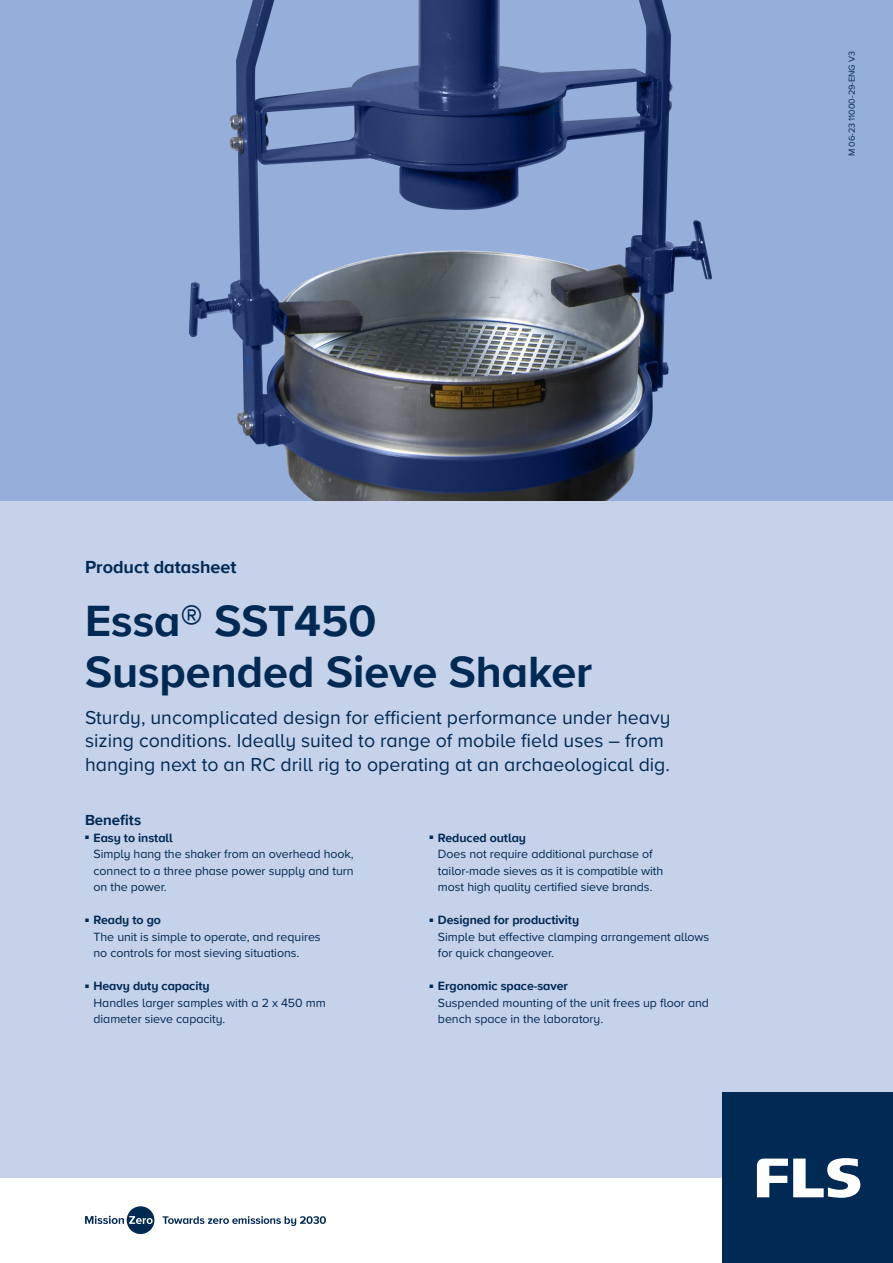
<style>
.page{position:relative;width:893px;height:1263px;background:#fff}
.page>*{position:absolute;margin:0;border:0;box-sizing:border-box;transform-origin:0 0}
.Heading_level_1{font:700 45px "Proxima Nova";color:#002954}
.Lead_paragraph{font:19.5px/23.4px "Proxima Nova";color:#002954}
.Descriptor{font:700 18px "Proxima Nova";color:#002954}
.Heading_2{font:700 15px "Proxima Nova";color:#002954}
.t1{font:12.3px/16.5px "Proxima Nova";letter-spacing:-.005em;color:#002954}
.Body_copy_small{font:9px "Proxima Nova";color:#002954}
.s1{font-weight:700}
</style>
<div class="page">
<div style="left:0;top:0;width:893px;height:501px;background:#96afda"></div>
<img style="left:189px;top:0;width:523px;height:501px">
<div style="left:0;top:501px;width:893px;height:677px;background:#c6d2ea"></div>
<svg style="left:85px;top:1206px;width:69px;height:28px"></svg>
<svg style="left:163px;top:1216px;width:163px;height:10px"></svg>
<div style="left:723px;top:1093px;width:170px;height:170px;background:#002954"></div>
<svg style="left:757px;top:1158px;width:103px;height:40px"></svg>
<p class="Body_copy_small" style="left:845px;top:156px;width:107px;rotate:-90deg">M 06-23 11000-29-ENG V3</p>
<p class="Descriptor" style="left:85px;top:554px;width:153px">Product datasheet</p>
<p class="Heading_level_1" style="left:85px;top:587px;width:293px">Essa® SST450</p>
<p class="Heading_level_1" style="left:85px;top:638px;width:509px">Suspended Sieve Shaker</p>
<p class="Lead_paragraph" style="left:85px;top:705px;width:587px">Sturdy, uncomplicated design for efficient performance under heavy sizing conditions. Ideally suited to range of mobile field uses – from hanging next to an RC drill rig to operating at an archaeological dig.</p>
<p class="Heading_2" style="left:85px;top:809px;width:58px">Benefits</p>
<p class="t1" style="left:94px;top:829px;width:262px;text-indent:-9px"><sup>■</sup> <span class="s1">Easy to install<br></span>Simply hang the shaker from an overhead hook, connect to a three phase power supply and turn on the power.</p>
<p class="t1" style="left:94px;top:911px;width:229px;text-indent:-9px"><sup>■</sup> <span class="s1">Ready to go<br></span>The unit is simple to operate, and requires no controls for most sieving situations.</p>
<p class="t1" style="left:94px;top:977px;width:234px;text-indent:-9px"><sup>■</sup> <span class="s1">Heavy duty capacity<br></span>Handles larger samples with a 2 x 450 mm diameter sieve capacity.</p>
<p class="t1" style="left:438px;top:829px;width:227px;text-indent:-9px"><sup>■</sup> <span class="s1">Reduced outlay<br></span>Does not require additional purchase of tailor-made sieves as it is compatible with most high quality certified sieve brands.</p>
<p class="t1" style="left:438px;top:911px;width:273px;text-indent:-9px"><sup>■</sup> <span class="s1">Designed for productivity<br></span>Simple but effective clamping arrangement allows for quick changeover.</p>
<p class="t1" style="left:438px;top:977px;width:272px;text-indent:-9px"><sup>■</sup> <span class="s1">Ergonomic space-saver<br></span>Suspended mounting of the unit frees up floor and bench space in the laboratory.</p>
</div>
